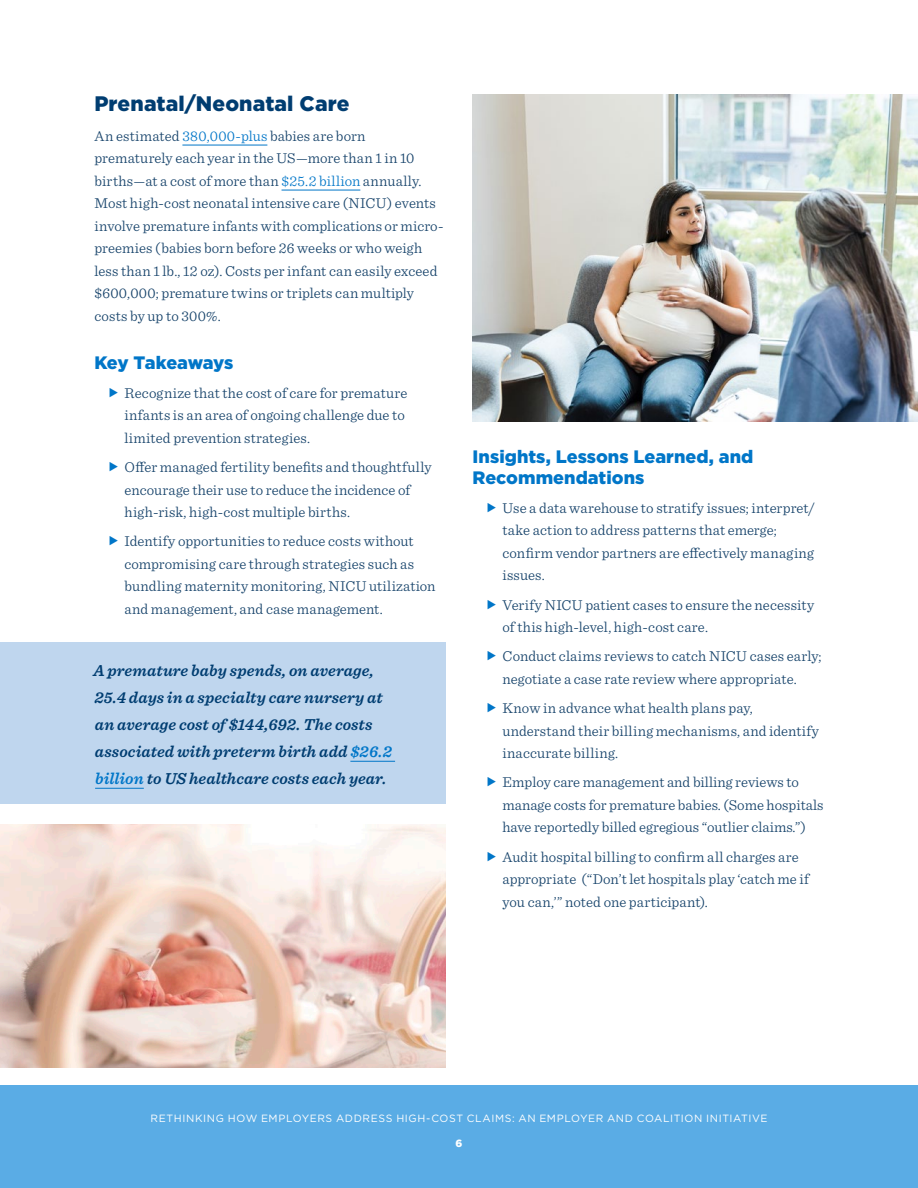
<style>
.page{position:relative;width:918px;height:1188px;background:#fff}
.page>*{position:absolute;margin:0;border:0;box-sizing:border-box;transform-origin:0 0}
.t1{font:900 21px "Gotham";letter-spacing:.005em;color:#003d71}
.t2{font:900 18px/21px "Gotham";color:#0076c8}
.t3{font:900 18px "Gotham";letter-spacing:-.02em;color:#0076c8}
.t4{font:italic 600 16.5px/27px "Sentinel";letter-spacing:.005em;color:#003d71}
.t5{font:300 15px/22.5px "Sentinel";letter-spacing:.005em;color:#144169}
.t6{font:10.5px "Gotham";letter-spacing:.055em;color:#fff}
.t7{font:900 10.5px "Gotham";color:#fff}
.s1{color:#0076c8}
</style>
<div class="page">
<div style="left:0;top:1085px;width:918px;height:103px;background:#5aace5"></div>
<img style="left:472px;top:94px;width:446px;height:327px">
<hr style="left:182px;top:145px;width:85px;height:1px;background:#0076c8">
<hr style="left:282px;top:190px;width:78px;height:1px;background:#0076c8">
<img style="left:0;top:824px;width:446px;height:243px">
<div style="left:0;top:642px;width:446px;height:162px;background:#bfd6ee"></div>
<hr style="left:350px;top:761px;width:45px;height:1px;background:#0076c8">
<hr style="left:95px;top:788px;width:49px;height:1px;background:#0076c8">
<h1 class="t1" style="left:94px;top:89px;width:257px">Prenatal/Neonatal Care</h1>
<p class="t5" style="left:94px;top:123px;width:351px">An estimated <span class="s1">380,000-plus</span> babies are born prematurely each year in the US—more than 1 in 10 births—at a cost of more than <span class="s1">$25.2 billion</span> annually.<br>Most high-cost neonatal intensive care (NICU) events involve premature infants with complications or micro&shy;preemies (babies born before 26 weeks or who weigh less than 1 lb., 12 oz). Costs per infant can easily exceed $600,000; premature twins or triplets can multiply costs by up to 300%.</p>
<p class="t3" style="left:94px;top:350px;width:140px">Key Takeaways</p>
<p class="t5" style="left:125px;top:381px;width:284px">Recognize that the cost of care for premature infants is an area of ongoing challenge due to limited prevention strategies.</p>
<p class="t5" style="left:125px;top:455px;width:309px">Offer managed fertility benefits and thoughtfully encourage their use to reduce the incidence of high-risk, high-cost multiple births.</p>
<p class="t5" style="left:125px;top:529px;width:313px">Identify opportunities to reduce costs without compromising care through strategies such as bundling maternity monitoring, NICU utilization and management, and case management.</p>
<p class="t4" style="left:93px;top:656px;width:300px">A premature baby spends, on average, 25.4 days in a specialty care nursery at an average cost of $144,692. The costs associated with preterm birth add <span class="s1">$26.2 billion</span> to US healthcare costs each year.</p>
<p class="t2" style="left:472px;top:446px;width:282px">Insights, Lessons Learned, and<br>Recommendations</p>
<p class="t5" style="left:503px;top:496px;width:314px">Use a data warehouse to stratify issues; interpret/ take action to address patterns that emerge; confirm vendor partners are effectively managing issues.</p>
<p class="t5" style="left:503px;top:592px;width:313px">Verify NICU patient cases to ensure the necessity of this high-level, high-cost care.</p>
<p class="t5" style="left:503px;top:644px;width:320px">Conduct claims reviews to catch NICU cases early; negotiate a case rate review where appropriate.</p>
<p class="t5" style="left:503px;top:696px;width:318px">Know in advance what health plans pay, understand their billing mechanisms, and identify inaccurate billing.</p>
<p class="t5" style="left:503px;top:770px;width:323px">Employ care management and billing reviews to manage costs for premature babies. (Some hospitals have reportedly billed egregious “outlier claims.”)</p>
<p class="t5" style="left:503px;top:844px;width:308px">Audit hospital billing to confirm all charges are appropriate (“Don’t let hospitals play ‘catch me if you can,’” noted one participant).</p>
<p class="t6" style="left:150px;top:1112px;width:619px">RETHINKING HOW EMPLOYERS ADDRESS HIGH-COST CLAIMS: AN EMPLOYER AND COALITION INITIATIVE</p>
<p class="t7" style="left:456px;top:1136px;width:8px">6</p>
</div>
